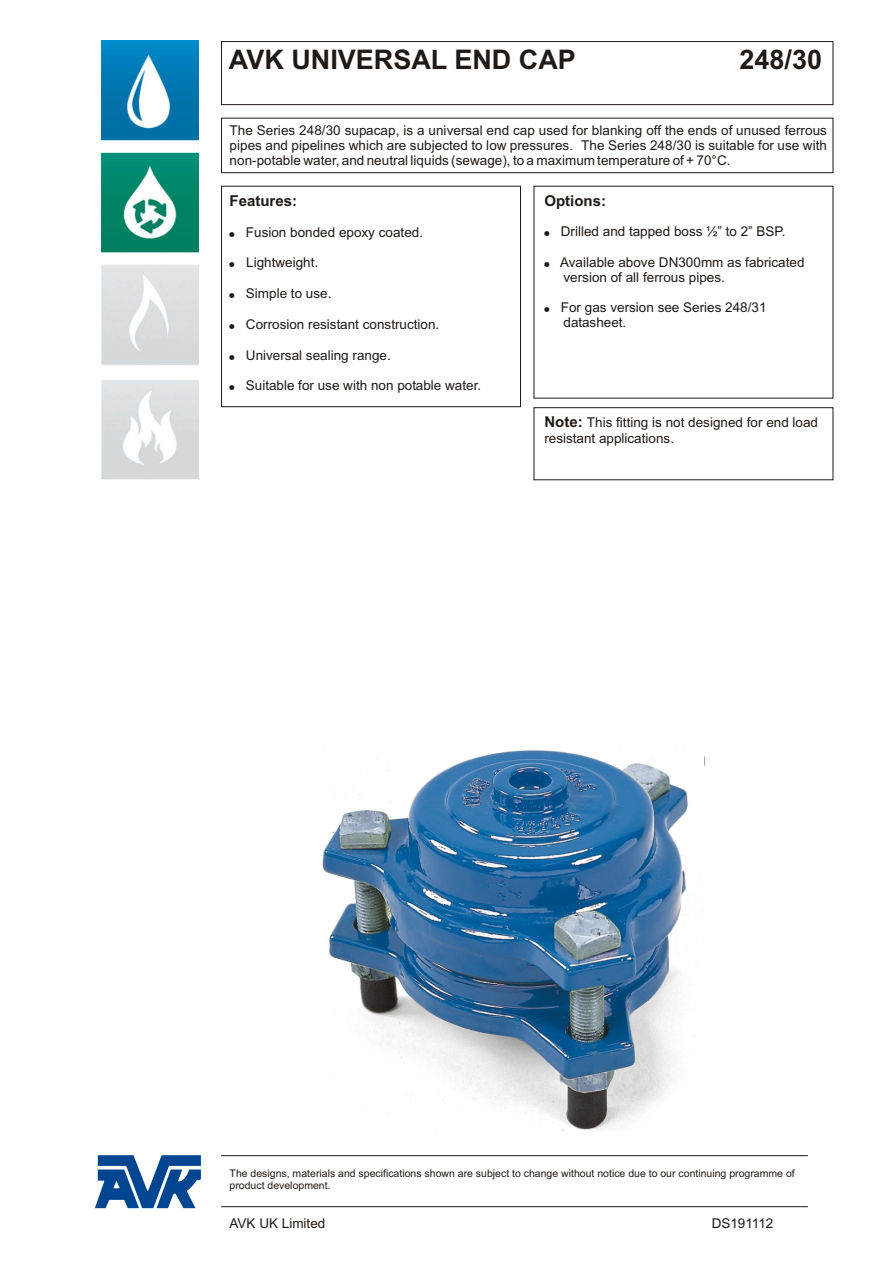
<style>
.page{position:relative;width:894px;height:1262px;background:#fff}
.page>*{position:absolute;margin:0;border:0;box-sizing:border-box;transform-origin:0 0}
.t1{font:700 27px "Arial";color:#1f1a17}
.t2{font:700 15px "Arial";color:#1f1a17}
.t3{font:13.5px/15.1px "Arial";color:#1f1a17}
.t4{font:10.5px/11.7px "Arial";color:#1f1a17}
.s1{font-size:14.25px}
.s2{font-weight:700;font-size:15px}
</style>
<div class="page">
<div style="left:221px;top:41px;width:612px;height:64px;border:1px solid #1f1a17"></div>
<div style="left:221px;top:118px;width:612px;height:55px;border:1px solid #1f1a17"></div>
<div style="left:221px;top:186px;width:300px;height:221px;border:1px solid #1f1a17"></div>
<img style="left:321px;top:747px;width:383px;height:384px">
<hr style="left:221px;top:1155px;width:587px;height:1px;background:#1f1a17">
<hr style="left:221px;top:1206px;width:587px;height:1px;background:#1f1a17">
<div style="left:534px;top:407px;width:299px;height:73px;border:1px solid #1f1a17"></div>
<img style="left:101px;top:41px;width:98px;height:1168px">
<svg style="left:95px;top:1155px;width:106px;height:53px"></svg>
<h1 class="t1" style="left:229px;top:49px;width:349px">AVK UNIVERSAL END CAP</h1>
<h1 class="t1" style="left:740px;top:49px;width:84px">248/30</h1>
<p class="t3" style="left:230px;top:123px;width:599px;text-align:justify">The Series 248/30 supacap, is a universal end cap used for blanking off the ends of unused ferrous pipes and pipelines which are subjected to low pressures. The Series 248/30 is suitable for use with non-potable water, and neutral liquids (sewage), to a maximum temperature of + 70°C.</p>
<p class="t2" style="left:230px;top:195px;width:69px">Features:</p>
<p class="t3" style="left:246px;top:226px;width:179px">Fusion bonded epoxy coated.</p>
<p class="t3" style="left:246px;top:256px;width:74px">Lightweight.</p>
<p class="t3" style="left:246px;top:287px;width:87px">Simple to use<span class="s1">.</span></p>
<p class="t3" style="left:246px;top:318px;width:195px">Corrosion resistant construction<span class="s1">.</span></p>
<p class="t3" style="left:246px;top:349px;width:147px">Universal sealing range<span class="s1">.</span></p>
<p class="t3" style="left:246px;top:379px;width:237px">Suitable for use with non potable water.</p>
<p class="t2" style="left:544px;top:195px;width:63px">Options:</p>
<p class="t3" style="left:561px;top:225px;width:226px">Drilled and tapped boss ½” to 2” BSP.</p>
<p class="t3" style="left:560px;top:255px;width:246px">Available above DN300mm as fabricated version of all ferrous pipes.</p>
<p class="t3" style="left:561px;top:301px;width:207px">For gas version see Series 248/31 datasheet.</p>
<p class="t3" style="left:544px;top:416px;width:275px"><span class="s2">Note:</span> This fitting is not designed for end load resistant applications.</p>
<p class="t4" style="left:230px;top:1168px;width:567px">The designs, materials and specifications shown are subject to change without notice due to our continuing programme of product development.</p>
<p class="t3" style="left:230px;top:1216px;width:97px">AVK UK Limited</p>
<p class="t3" style="left:712px;top:1216px;width:63px">DS191112</p>
</div>
